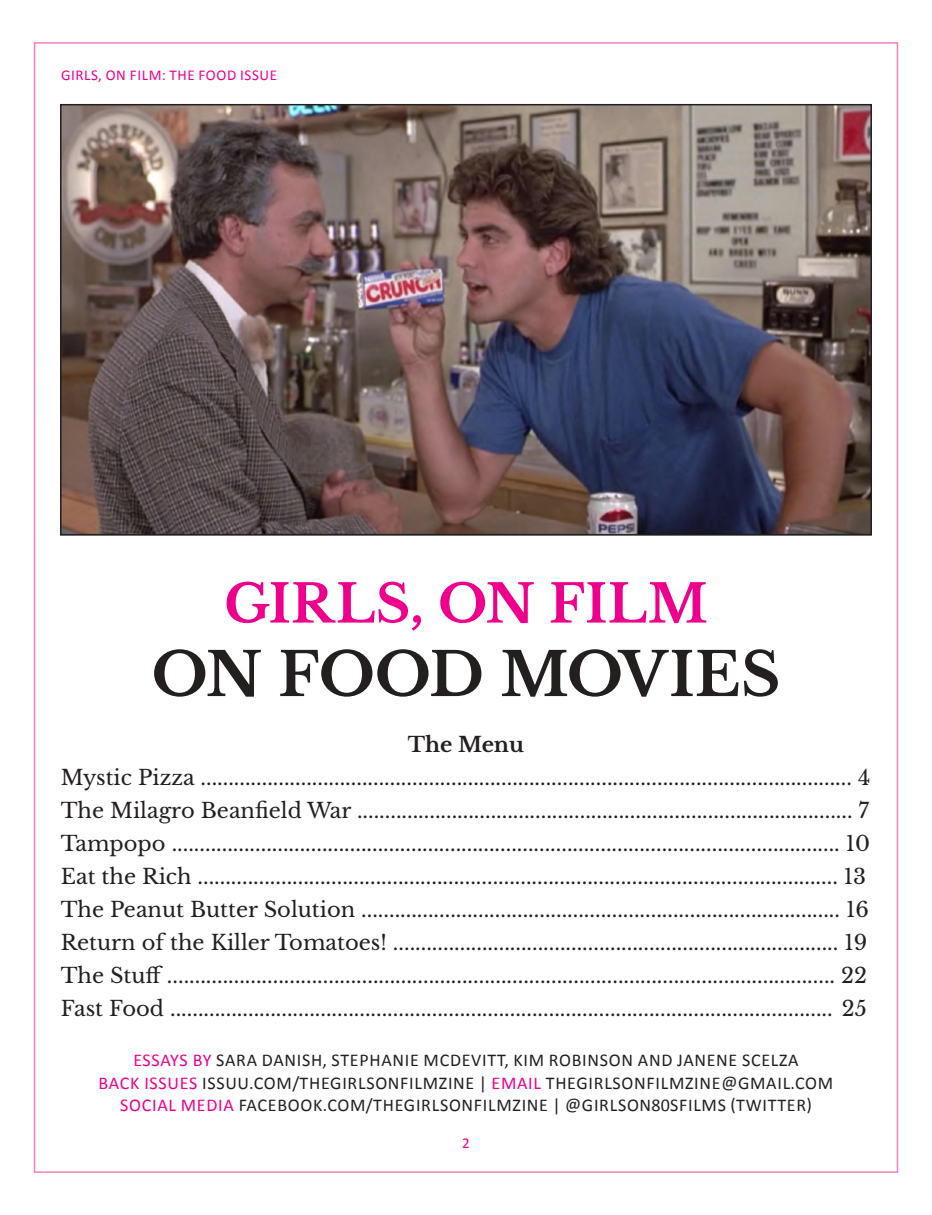
<style>
.page{position:relative;width:932px;height:1215px;background:#fff}
.page>*{position:absolute;margin:0;border:0;box-sizing:border-box;transform-origin:0 0}
.t1{font:700 60px "Libre Baskerville";letter-spacing:-.015em;color:#241f1f}
.t2{font:700 52.5px "Libre Baskerville";color:#ee008c}
.t3{font:21px/33px "Libre Baskerville";color:#241f1f}
.t4{font:700 21px "Libre Baskerville";color:#241f1f}
.t5{font:18px/22.5px "Calibri";letter-spacing:.04em;color:#241f1f;text-align:center}
.t6{font:15px "Calibri";letter-spacing:.04em;color:#ee008c}
.s1{color:#ee008c}
</style>
<div class="page">
<img style="left:63px;top:107px;width:806px;height:426px">
<div style="left:60px;top:104px;width:812px;height:432px;border:2px solid #241f1f"></div>
<p class="t6" style="left:61px;top:65px;width:217px">GIRLS, ON FILM: THE FOOD ISSUE</p>
<h2 class="t2" style="left:224px;top:572px;width:485px">GIRLS, ON FILM</h2>
<h1 class="t1" style="left:151px;top:638px;width:630px">ON FOOD MOVIES</h1>
<p class="t4" style="left:408px;top:732px;width:118px">The Menu</p>
<p class="t3" style="left:61px;top:761px;width:811px">Mystic Pizza ..................................................................................................................... 4<br>The Milagro Beanfield War ......................................................................................... 7<br>Tampopo ........................................................................................................................ 10<br>Eat the Rich ................................................................................................................... 13<br>The Peanut Butter Solution ...................................................................................... 16<br>Return of the Killer Tomatoes! ................................................................................ 19<br>The Stuff ........................................................................................................................ 22<br>Fast Food ....................................................................................................................... 25</p>
<p class="t5" style="left:99px;top:1049px;width:736px"><span class="s1">ESSAYS BY</span> SARA DANISH, STEPHANIE MCDEVITT, KIM ROBINSON AND JANENE SCELZA<br><span class="s1">BACK ISSUES</span> ISSUU.COM/THEGIRLSONFILMZINE | <span class="s1">EMAIL</span> THEGIRLSONFILMZINE@GMAIL.COM<br><span class="s1">SOCIAL MEDIA</span> FACEBOOK.COM/THEGIRLSONFILMZINE | @GIRLSON80SFILMS (TWITTER)</p>
<p class="t6" style="left:462px;top:1133px;width:9px">2</p>
</div>
